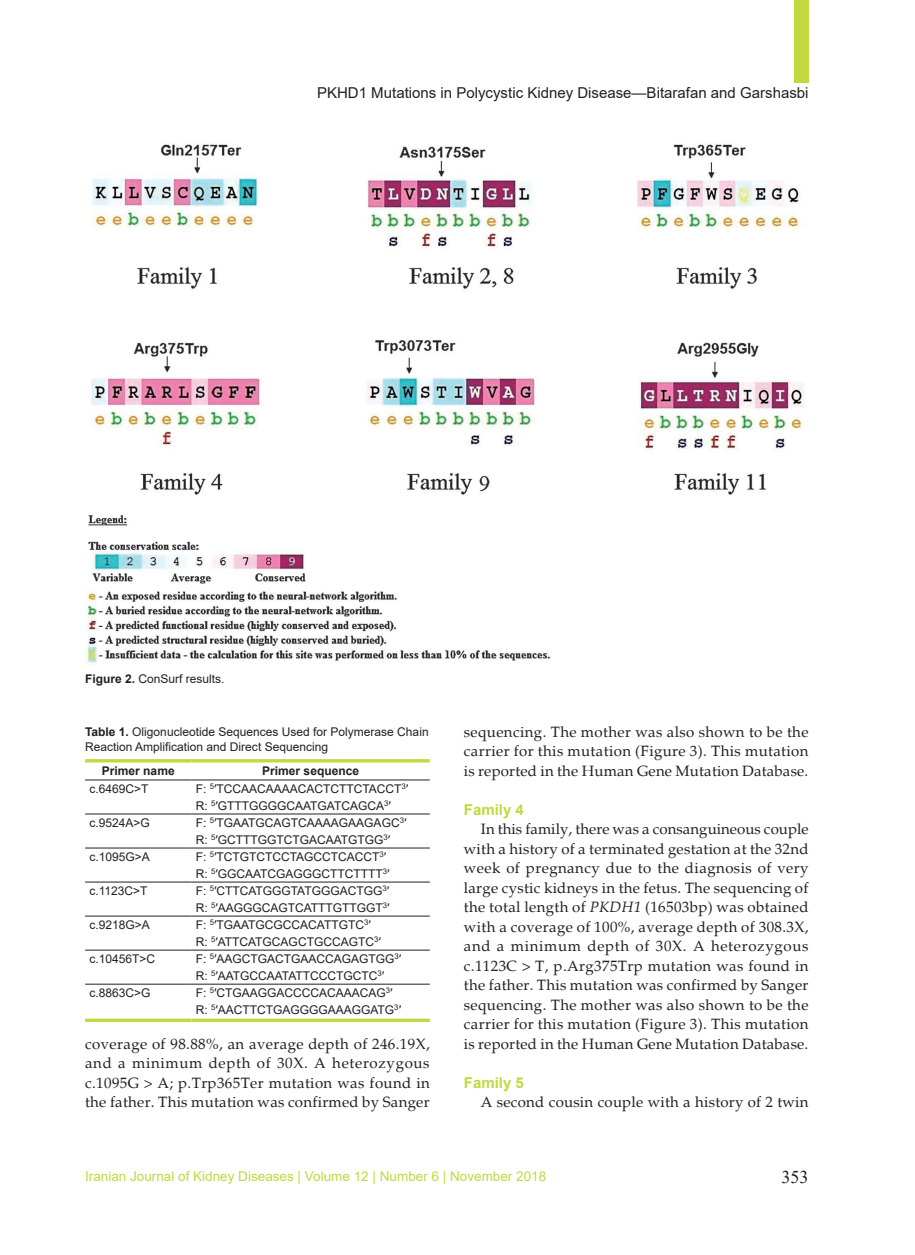
<style>
.page{position:relative;width:915px;height:1255px;background:#fff}
.page>*{position:absolute;margin:0;border:0;box-sizing:border-box;transform-origin:0 0}
.t1{font:18px "Times New Roman";color:#231f20}
.t2{font:15px/19.5px "Palatino";letter-spacing:.015em;color:#231f20;text-align:justify}
.t3{font:15px "Arial";color:#231f20}
.t4{font:700 15px "Arial";color:#c2d83f}
.t5{font:13.5px "Arial";color:#c2d83f}
.t6{font:12px/17px "Arial";color:#231f20}
.t7{font:700 12px "Arial";color:#231f20}
.s1{font-weight:700}
.s2{font-style:italic}
</style>
<div class="page">
<div style="left:793px;top:0;width:15px;height:83px;background:#c2d83f"></div>
<img style="left:85px;top:144px;width:720px;height:520px">
<hr style="left:85px;top:759px;width:106px;height:3px;background:#c2d83f">
<hr style="left:191px;top:759px;width:238px;height:3px;background:#c2d83f">
<hr style="left:85px;top:1018px;width:106px;height:3px;background:#c2d83f">
<hr style="left:191px;top:1018px;width:238px;height:3px;background:#c2d83f">
<hr style="left:85px;top:779px;width:106px;height:1px;background:#231f20">
<hr style="left:191px;top:779px;width:238px;height:1px;background:#231f20">
<hr style="left:85px;top:813px;width:106px;height:1px;background:#231f20">
<hr style="left:191px;top:813px;width:238px;height:1px;background:#231f20">
<hr style="left:85px;top:847px;width:106px;height:1px;background:#231f20">
<hr style="left:191px;top:847px;width:238px;height:1px;background:#231f20">
<hr style="left:85px;top:881px;width:106px;height:1px;background:#231f20">
<hr style="left:191px;top:881px;width:238px;height:1px;background:#231f20">
<hr style="left:85px;top:915px;width:106px;height:1px;background:#231f20">
<hr style="left:191px;top:915px;width:238px;height:1px;background:#231f20">
<hr style="left:85px;top:983px;width:106px;height:1px;background:#231f20">
<hr style="left:191px;top:983px;width:238px;height:1px;background:#231f20">
<hr style="left:85px;top:949px;width:106px;height:1px;background:#231f20">
<hr style="left:191px;top:949px;width:238px;height:1px;background:#231f20">
<p class="t3" style="left:317px;top:82px;width:493px">PKHD1 Mutations in Polycystic Kidney Disease—Bitarafan and Garshasbi</p>
<p class="t6" style="left:85px;top:670px;width:141px"><span class="s1">Figure 2.</span> ConSurf results.</p>
<p class="t6" style="left:85px;top:724px;width:345px;line-height:14.4px"><span class="s1">Table 1.</span> Oligonucleotide Sequences Used for Polymerase Chain<br>Reaction Amplification and Direct Sequencing</p>
<p class="t7" style="left:102px;top:762px;width:74px">Primer name</p>
<p class="t7" style="left:262px;top:762px;width:98px">Primer sequence</p>
<p class="t6" style="left:89px;top:780px;width:61px">c.6469C&gt;T</p>
<p class="t6" style="left:196px;top:780px;width:214px">F: <sup>5</sup>′TCCAACAAAACACTCTTCTACCT<sup>3</sup>′<br>R: <sup>5</sup>′GTTTGGGGCAATGATCAGCA<sup>3</sup>′</p>
<p class="t6" style="left:89px;top:814px;width:62px">c.9524A&gt;G</p>
<p class="t6" style="left:196px;top:814px;width:212px">F: <sup>5</sup>′TGAATGCAGTCAAAAGAAGAGC<sup>3</sup>′<br>R: <sup>5</sup>′GCTTTGGTCTGACAATGTGG<sup>3</sup>′</p>
<p class="t6" style="left:89px;top:848px;width:62px">c.1095G&gt;A</p>
<p class="t6" style="left:196px;top:848px;width:195px">F: <sup>5</sup>′TCTGTCTCCTAGCCTCACCT<sup>3</sup>′<br>R: <sup>5</sup>′GGCAATCGAGGGCTTCTTTT<sup>3</sup>′</p>
<p class="t6" style="left:89px;top:882px;width:60px">c.1123C&gt;T</p>
<p class="t6" style="left:196px;top:882px;width:195px">F: <sup>5</sup>′CTTCATGGGTATGGGACTGG<sup>3</sup>′<br>R: <sup>5</sup>′AAGGGCAGTCATTTGTTGGT<sup>3</sup>′</p>
<p class="t6" style="left:89px;top:916px;width:62px">c.9218G&gt;A</p>
<p class="t6" style="left:196px;top:916px;width:186px">F: <sup>5</sup>′TGAATGCGCCACATTGTC<sup>3</sup>′<br>R: <sup>5</sup>′ATTCATGCAGCTGCCAGTC<sup>3</sup>′</p>
<p class="t6" style="left:89px;top:950px;width:67px">c.10456T&gt;C</p>
<p class="t6" style="left:196px;top:950px;width:207px">F: <sup>5</sup>′AAGCTGACTGAACCAGAGTGG<sup>3</sup>′<br>R: <sup>5</sup>′AATGCCAATATTCCCTGCTC<sup>3</sup>′</p>
<p class="t6" style="left:89px;top:984px;width:63px">c.8863C&gt;G</p>
<p class="t6" style="left:196px;top:984px;width:206px">F: <sup>5</sup>′CTGAAGGACCCCACAAACAG<sup>3</sup>′<br>R: <sup>5</sup>′AACTTCTGAGGGGAAAGGATG<sup>3</sup>′</p>
<p class="t2" style="left:85px;top:1034px;width:346px">coverage of 98.88%, an average depth of 246.19X, and a minimum depth of 30X. A heterozygous c.1095G &gt; A; p.Trp365Ter mutation was found in the father. This mutation was confirmed by Sanger</p>
<p class="t2" style="left:463px;top:722px;width:346px">sequencing. The mother was also shown to be the carrier for this mutation (Figure 3). This mutation is reported in the Human Gene Mutation Database.</p>
<p class="t4" style="left:463px;top:798px;width:62px">Family 4</p>
<p class="t2" style="left:463px;top:819px;width:346px;text-indent:17px">In this family, there was a consanguineous couple with a history of a terminated gestation at the 32nd week of pregnancy due to the diagnosis of very large cystic kidneys in the fetus. The sequencing of the total length of <span class="s2">PKDH1</span> (16503bp) was obtained with a coverage of 100%, average depth of 308.3X, and a minimum depth of 30X. A heterozygous c.1123C &gt; T, p.Arg375Trp mutation was found in the father. This mutation was confirmed by Sanger sequencing. The mother was also shown to be the carrier for this mutation (Figure 3). This mutation is reported in the Human Gene Mutation Database.</p>
<p class="t4" style="left:463px;top:1071px;width:62px">Family 5</p>
<p class="t2" style="left:480px;top:1092px;width:329px">A second cousin couple with a history of 2 twin</p>
<p class="t5" style="left:85px;top:1166px;width:462px">Iranian Journal of Kidney Diseases | Volume 12 | Number 6 | November 2018</p>
<p class="t1" style="left:781px;top:1164px;width:28px">353</p>
</div>
